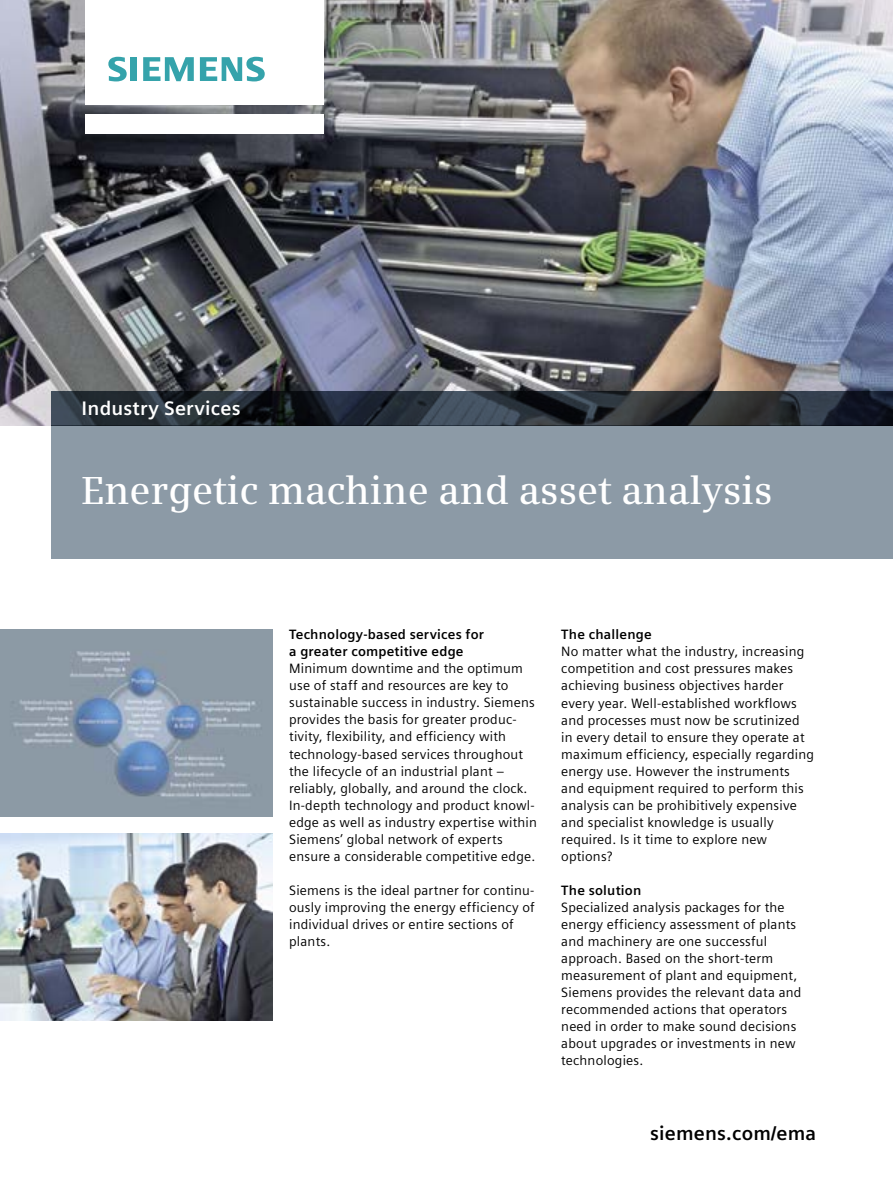
<style>
.page{position:relative;width:893px;height:1191px;background:#fff}
.page>*{position:absolute;margin:0;border:0;box-sizing:border-box;transform-origin:0 0}
.t1{font:600 39px "Siemens Serif";color:#fff}
.t2{font:700 19.5px "Siemens Sans Global";letter-spacing:.01em;color:#fff}
.t3{font:700 19.5px "Siemens Sans Global";letter-spacing:.01em;color:#000}
.t4{font:13.5px/17px "Siemens Sans Global";letter-spacing:.015em;color:#000}
.t5{font:700 13.5px/17px "Siemens Sans Global";letter-spacing:.015em;color:#000}
</style>
<div class="page">
<img style="left:0;top:0;width:893px;height:425px">
<div style="left:85px;top:114px;width:238px;height:19px;background:#fff"></div>
<div style="left:85px;top:0;width:238px;height:105px;background:#fff"></div>
<svg style="left:108px;top:57px;width:19px;height:24px"></svg>
<div style="left:130px;top:57px;width:7px;height:24px;background:#35a3ab"></div>
<svg style="left:143px;top:57px;width:51px;height:24px"></svg>
<svg style="left:200px;top:57px;width:65px;height:24px"></svg>
<svg style="left:51px;top:391px;width:842px;height:34px;background:#262d35"></svg>
<img style="left:0;top:833px;width:272px;height:187px">
<img style="left:0;top:629px;width:272px;height:187px">
<div style="left:51px;top:425px;width:842px;height:134px;background:#8c9aa6"></div>
<h2 class="t2" style="left:82px;top:397px;width:160px">Industry Services</h2>
<h1 class="t1" style="left:82px;top:467px;width:692px">Energetic machine and asset analysis</h1>
<p class="t5" style="left:289px;top:626px;width:196px">Technology-based services for a greater competitive edge</p>
<p class="t4" style="left:289px;top:661px;width:249px">Minimum downtime and the optimum use of staff and resources are key to sustainable success in industry. Siemens provides the basis for greater produc&shy;tivity, flexibility, and efficiency with technology-based services throughout the lifecycle of an industrial plant – reliably, globally, and around the clock.<br>In-depth technology and product knowl&shy;edge as well as industry expertise within Siemens’ global network of experts ensure a considerable competitive edge.</p>
<p class="t4" style="left:289px;top:882px;width:247px">Siemens is the ideal partner for continu&shy;ously improving the energy efficiency of individual drives or entire sections of plants.</p>
<p class="t5" style="left:561px;top:626px;width:92px">The challenge</p>
<p class="t4" style="left:561px;top:644px;width:254px">No matter what the industry, increasing competition and cost pressures makes achieving business objectives harder every year. Well-established workflows and processes must now be scrutinized in every detail to ensure they operate at maximum efficiency, especially regarding energy use. However the instruments and equipment required to perform this analysis can be prohibitively expensive and specialist knowledge is usually required. Is it time to explore new options?</p>
<p class="t5" style="left:561px;top:881px;width:82px">The solution</p>
<p class="t4" style="left:561px;top:899px;width:242px">Specialized analysis packages for the energy efficiency assessment of plants and machinery are one successful approach. Based on the short-term measurement of plant and equipment, Siemens provides the relevant data and recommended actions that operators need in order to make sound decisions about upgrades or investments in new technologies.</p>
<h2 class="t3" style="left:650px;top:1121px;width:168px">siemens.com/ema</h2>
</div>
